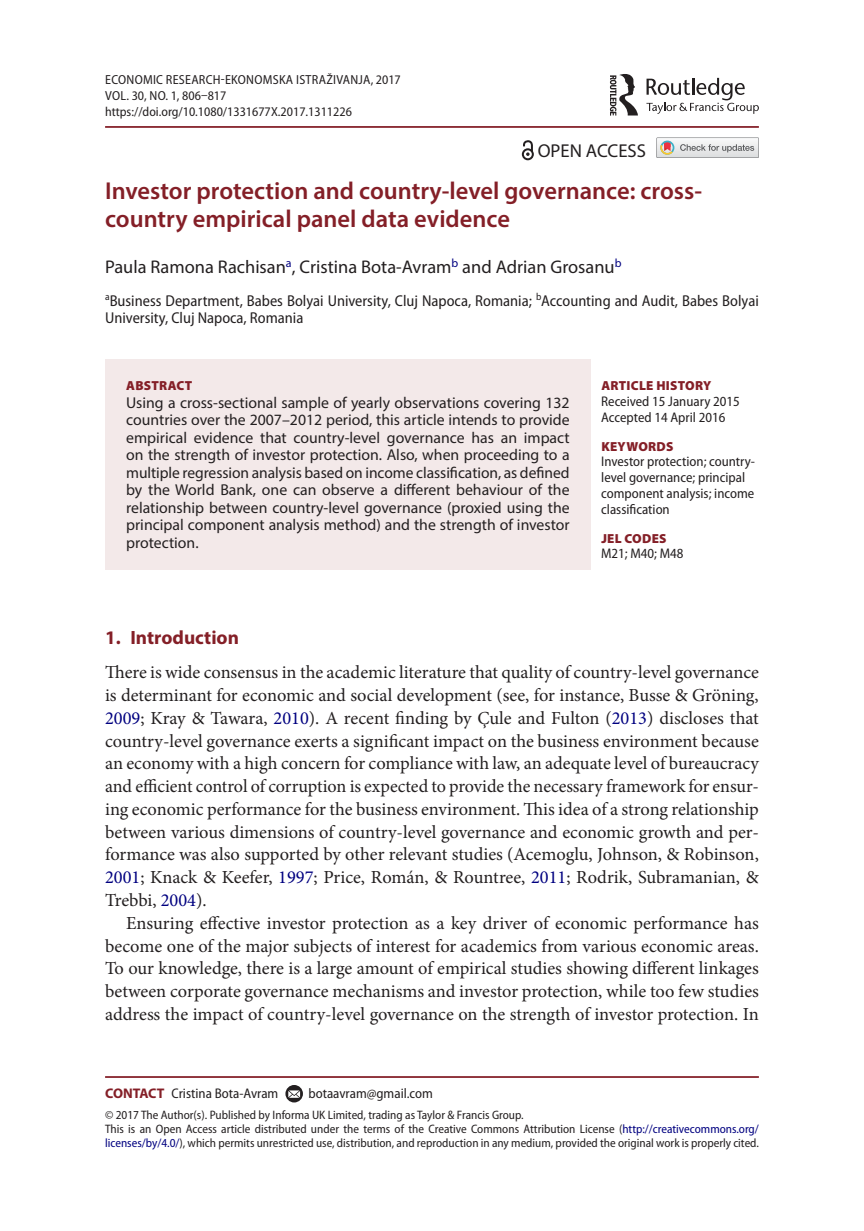
<style>
.page{position:relative;width:864px;height:1231px;background:#fff}
.page>*{position:absolute;margin:0;border:0;box-sizing:border-box;transform-origin:0 0}
.t1{font:600 24.5px/28px "Myriad Pro";color:#841f27}
.t2{font:700 19.25px "Myriad Pro";color:#841f27}
.t3{font:18.72px "Myriad Pro";color:#231f20}
.t4{font:18.38px/22.8px "Minion Pro";letter-spacing:-.005em;color:#231f20;text-align:justify}
.t5{font:18.38px "Myriad Pro";color:#231f20}
.t6{font:15.75px/17.5px "Myriad Pro";color:#231f20;text-align:justify}
.t7{font:semi-condensed 15.75px/17.5px "Myriad Pro";color:#231f20}
.t8{font:semi-condensed 14px/15.8px "Myriad Pro";color:#231f20}
.t9{font:semi-condensed 13.12px/15.8px "Myriad Pro";color:#231f20}
.t10{font:900 13.12px "Myriad Pro";letter-spacing:.02em;color:#841f27}
.t11{font:semi-condensed 12.25px/14px "Myriad Pro";color:#231f20}
.s1{color:#000080}
.s2{font-weight:700;font-stretch:normal;color:#841f27}
</style>
<div class="page">
<hr style="left:105px;top:126px;width:653px;height:2px;background:#841f27">
<div style="left:105px;top:359px;width:485px;height:210px;background:#f3e9e9"></div>
<hr style="left:105px;top:1075px;width:653px;height:2px;background:#841f27">
<svg style="left:285px;top:1084px;width:18px;height:18px"></svg>
<svg style="left:288px;top:1090px;width:12px;height:7px"></svg>
<svg style="left:646px;top:78px;width:112px;height:36px"></svg>
<svg style="left:609px;top:74px;width:28px;height:42px"></svg>
<svg style="left:521px;top:140px;width:12px;height:20px"></svg>
<svg style="left:656px;top:137px;width:102px;height:21px"></svg>
<p class="t9" style="left:105px;top:72px;width:297px">Economic Research-Ekonomska Istraživanja, 2017<br>VO L. 30, NO. 1, 806–817 https://doi.org/10.1080/1331677X.2017.1311226</p>
<p class="t3" style="left:537px;top:140px;width:110px">OPEN ACCESS</p>
<h1 class="t1" style="left:105px;top:177px;width:598px">Investor protection and country-level governance: cross&shy;country empirical panel data evidence</h1>
<p class="t5" style="left:105px;top:256px;width:517px">Paula Ramona Rachisan<sup>a</sup>, Cristina Bota-Avram<sup>b</sup> and Adrian Grosanu<sup>b</sup></p>
<p class="t7" style="left:105px;top:292px;width:655px"><sup>a</sup>Business Department, Babes Bolyai University, Cluj Napoca, Romania; <sup>b</sup>Accounting and Audit, Babes Bolyai<br>University, Cluj Napoca, Romania</p>
<p class="t10" style="left:126px;top:378px;width:68px">ABSTRACT</p>
<p class="t6" style="left:126px;top:393px;width:445px">Using a cross-sectional sample of yearly observations covering 132 countries over the 2007–2012 period, this article intends to provide empirical evidence that country-level governance has an impact on the strength of investor protection. Also, when proceeding to a multiple regression analysis based on income classification, as defined by the World Bank, one can observe a different behaviour of the relationship between country-level governance (proxied using the principal component analysis method) and the strength of investor protection.</p>
<p class="t10" style="left:601px;top:378px;width:111px">ARTICLE HISTORY</p>
<p class="t8" style="left:601px;top:393px;width:140px">Received 15 January 2015<br>Accepted 14 April 2016</p>
<p class="t10" style="left:601px;top:438px;width:74px">KEYWORDS</p>
<p class="t8" style="left:601px;top:454px;width:155px">Investor protection; country&shy;level governance; principal component analysis; income classification</p>
<p class="t10" style="left:601px;top:530px;width:67px">JEL CODES</p>
<p class="t8" style="left:601px;top:546px;width:84px">M21; M40; M48</p>
<p class="t2" style="left:105px;top:625px;width:135px">1. Introduction</p>
<p class="t4" style="left:105px;top:661px;width:655px">There is wide consensus in the academic literature that quality of country-level governance is determinant for economic and social development (see, for instance, Busse &amp; Gröning, <span class="s1">2009</span>; Kray &amp; Tawara, <span class="s1">2010</span>). A recent finding by Çule and Fulton (<span class="s1">2013</span>) discloses that country-level governance exerts a significant impact on the business environment because an economy with a high concern for compliance with law, an adequate level of bureaucracy and efficient control of corruption is expected to provide the necessary framework for ensur&shy;ing economic performance for the business environment. This idea of a strong relationship between various dimensions of country-level governance and economic growth and per&shy;formance was also supported by other relevant studies (Acemoglu, Johnson, &amp; Robinson, <span class="s1">2001</span>; Knack &amp; Keefer, <span class="s1">1997</span>; Price, Román, &amp; Rountree, <span class="s1">2011</span>; Rodrik, Subramanian, &amp; Trebbi, <span class="s1">2004</span>).</p>
<p class="t4" style="left:105px;top:911px;width:655px;text-indent:21px">Ensuring effective investor protection as a key driver of economic performance has become one of the major subjects of interest for academics from various economic areas.<br>To our knowledge, there is a large amount of empirical studies showing different linkages between corporate governance mechanisms and investor protection, while too few studies address the impact of country-level governance on the strength of investor protection. In</p>
<p class="t8" style="left:105px;top:1085px;width:175px"><span class="s2">CONTACT</span> Cristina Bota-Avram</p>
<p class="t8" style="left:308px;top:1085px;width:126px">botaavram@gmail.com</p>
<p class="t11" style="left:105px;top:1107px;width:655px">© 2017 The Author(s). Published by Informa UK Limited, trading as Taylor &amp; Francis Group.<br>This is an Open Access article distributed under the terms of the Creative Commons Attribution License (<span class="s1">http://creativecommons.org/ licenses/by/4.0/</span>), which permits unrestricted use, distribution, and reproduction in any medium, provided the original work is properly cited.</p>
</div>
